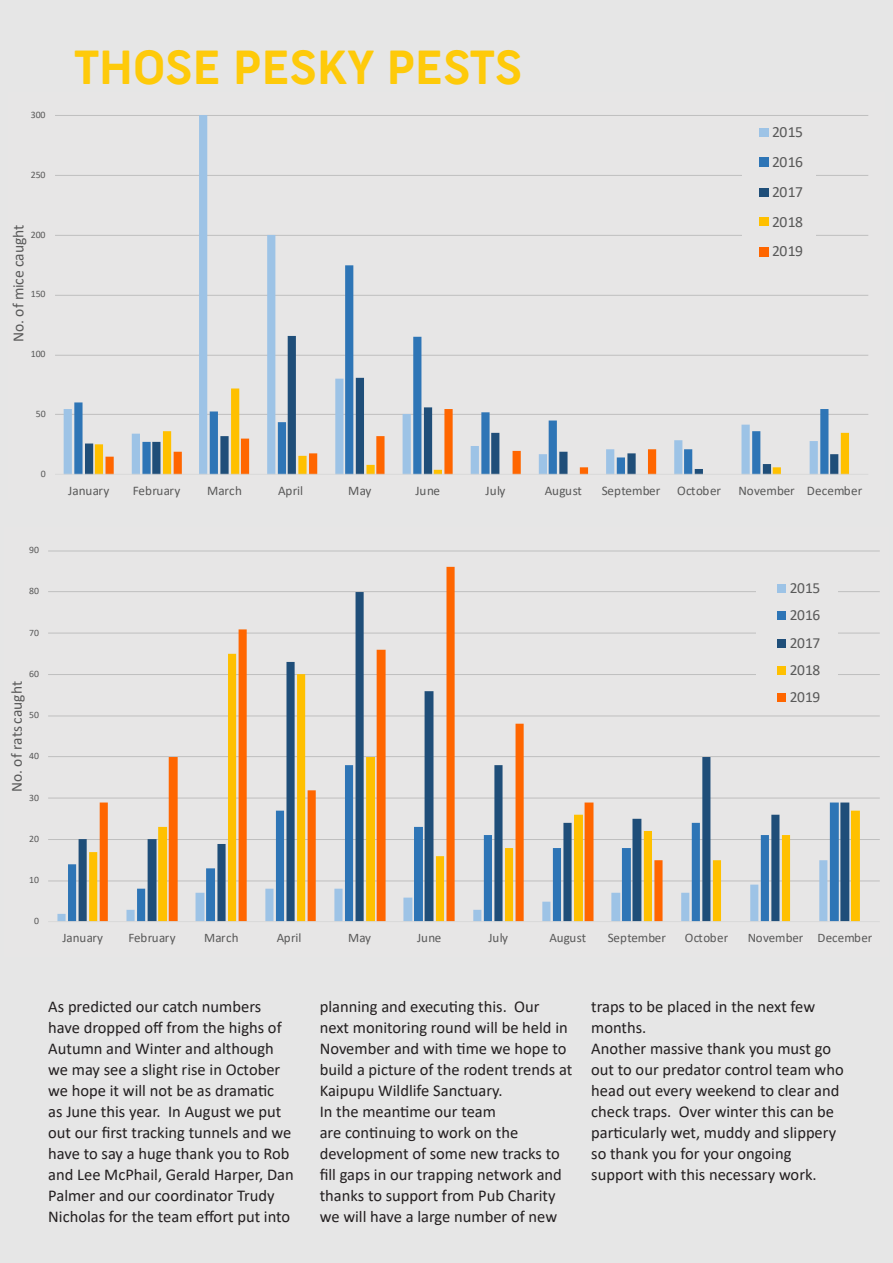
<style>
.page{position:relative;width:893px;height:1263px;background:#e6e6e6}
.page>*{position:absolute;margin:0;border:0;box-sizing:border-box;transform-origin:0 0}
.t1{font:300 45px "Cocogoose Narrow";color:#feca0a}
.t2{font:16.5px/21px "Calibri";color:#231f20}
.t3{font:15.6px/29.8px "Calibri";letter-spacing:-.01em;color:#595959;text-align:justify}
.t4{font:15.45px/27.3px "Calibri";letter-spacing:-.005em;color:#595959;text-align:justify}
.t5{font:13.2px "Calibri";color:#595959}
.t6{font:13.05px "Calibri";color:#595959}
.t7{font:9.9px "Calibri";letter-spacing:-.005em;color:#595959}
.t8{font:9.75px "Calibri";letter-spacing:-.005em;color:#595959}
</style>
<div class="page">
<hr style="left:55px;top:414px;width:813px;height:1px;background:#bfbfbf">
<hr style="left:55px;top:355px;width:813px;height:1px;background:#bfbfbf">
<hr style="left:55px;top:295px;width:813px;height:1px;background:#bfbfbf">
<hr style="left:55px;top:235px;width:813px;height:1px;background:#bfbfbf">
<hr style="left:55px;top:175px;width:813px;height:1px;background:#bfbfbf">
<hr style="left:55px;top:115px;width:813px;height:1px;background:#bfbfbf">
<svg style="left:64px;top:115px;width:752px;height:359px"></svg>
<svg style="left:74px;top:265px;width:742px;height:209px"></svg>
<svg style="left:85px;top:336px;width:731px;height:138px"></svg>
<svg style="left:95px;top:388px;width:754px;height:86px"></svg>
<svg style="left:106px;top:409px;width:550px;height:65px"></svg>
<hr style="left:55px;top:474px;width:813px;height:1px;background:#d9d9d9">
<div style="left:742px;top:118px;width:73px;height:149px;background:#e7e6e6"></div>
<div style="left:760px;top:128px;width:9px;height:8px;background:#9dc3e6"></div>
<div style="left:760px;top:158px;width:9px;height:9px;background:#2e75b6"></div>
<div style="left:760px;top:188px;width:9px;height:8px;background:#1f4e79"></div>
<div style="left:760px;top:218px;width:9px;height:8px;background:#ffc000"></div>
<div style="left:760px;top:247px;width:9px;height:9px;background:#f60"></div>
<hr style="left:48px;top:880px;width:832px;height:1px;background:#bfbfbf">
<hr style="left:48px;top:839px;width:832px;height:1px;background:#bfbfbf">
<hr style="left:48px;top:798px;width:832px;height:1px;background:#bfbfbf">
<hr style="left:48px;top:756px;width:832px;height:1px;background:#bfbfbf">
<hr style="left:48px;top:715px;width:832px;height:1px;background:#bfbfbf">
<hr style="left:48px;top:674px;width:832px;height:1px;background:#bfbfbf">
<hr style="left:48px;top:633px;width:832px;height:1px;background:#bfbfbf">
<hr style="left:48px;top:591px;width:832px;height:1px;background:#bfbfbf">
<hr style="left:48px;top:551px;width:832px;height:1px;background:#bfbfbf">
<svg style="left:89px;top:674px;width:771px;height:247px"></svg>
<svg style="left:100px;top:567px;width:562px;height:354px"></svg>
<hr style="left:48px;top:921px;width:832px;height:1px;background:#d9d9d9">
<div style="left:756px;top:575px;width:81px;height:136px;background:#e7e6e6"></div>
<div style="left:778px;top:585px;width:8px;height:8px;background:#9dc3e6"></div>
<div style="left:778px;top:611px;width:8px;height:9px;background:#2e75b6"></div>
<div style="left:778px;top:639px;width:8px;height:8px;background:#1f4e79"></div>
<div style="left:778px;top:666px;width:8px;height:8px;background:#ffc000"></div>
<div style="left:778px;top:694px;width:8px;height:8px;background:#f60"></div>
<p class="t7" style="left:31px;top:108px;width:16px">300</p>
<p class="t7" style="left:31px;top:168px;width:16px">250</p>
<p class="t3" style="left:3px;top:342px;width:119px;rotate:-90deg">No. of mice caught</p>
<p class="t7" style="left:31px;top:227px;width:16px">200</p>
<p class="t7" style="left:31px;top:287px;width:16px">150</p>
<p class="t7" style="left:31px;top:347px;width:16px">100</p>
<p class="t1" style="left:74px;top:36px;width:449px">THOSE PESKY PESTS</p>
<p class="t3" style="left:772px;top:116px;width:32px">2015<br>2016<br>2017<br>2018<br>2019</p>
<p class="t7" style="left:36px;top:407px;width:11px">50</p>
<p class="t7" style="left:41px;top:467px;width:6px">0</p>
<p class="t5" style="left:68px;top:482px;width:43px">January</p>
<p class="t5" style="left:133px;top:482px;width:49px">February</p>
<p class="t5" style="left:207px;top:482px;width:36px">March</p>
<p class="t5" style="left:278px;top:482px;width:27px">April</p>
<p class="t5" style="left:348px;top:482px;width:25px">May</p>
<p class="t5" style="left:415px;top:482px;width:26px">June</p>
<p class="t5" style="left:486px;top:482px;width:21px">July</p>
<p class="t5" style="left:545px;top:482px;width:39px">August</p>
<p class="t5" style="left:602px;top:482px;width:60px">September</p>
<p class="t5" style="left:677px;top:482px;width:45px">October</p>
<p class="t5" style="left:739px;top:482px;width:125px">November December</p>
<p class="t8" style="left:29px;top:543px;width:11px">90</p>
<p class="t8" style="left:29px;top:584px;width:11px">80</p>
<p class="t8" style="left:29px;top:626px;width:11px">70</p>
<p class="t8" style="left:29px;top:667px;width:11px">60</p>
<p class="t4" style="left:3px;top:792px;width:112px;rotate:-90deg">No. of rats caught</p>
<p class="t8" style="left:29px;top:708px;width:11px">50</p>
<p class="t8" style="left:29px;top:749px;width:11px">40</p>
<p class="t8" style="left:29px;top:791px;width:11px">30</p>
<p class="t8" style="left:29px;top:832px;width:11px">20</p>
<p class="t8" style="left:29px;top:873px;width:11px">10</p>
<p class="t8" style="left:34px;top:914px;width:6px">0</p>
<p class="t4" style="left:790px;top:574px;width:32px">2015<br>2016<br>2017<br>2018<br>2019</p>
<p class="t6" style="left:62px;top:929px;width:42px">January</p>
<p class="t6" style="left:128px;top:929px;width:49px">February</p>
<p class="t6" style="left:204px;top:929px;width:36px">March</p>
<p class="t6" style="left:277px;top:929px;width:26px">April</p>
<p class="t6" style="left:348px;top:929px;width:24px">May</p>
<p class="t6" style="left:417px;top:929px;width:26px">June</p>
<p class="t6" style="left:488px;top:929px;width:21px">July</p>
<p class="t6" style="left:549px;top:929px;width:38px">August</p>
<p class="t6" style="left:608px;top:929px;width:60px">September</p>
<p class="t6" style="left:685px;top:929px;width:45px">October</p>
<p class="t6" style="left:748px;top:929px;width:126px">November December</p>
<p class="t2" style="left:48px;top:995px;width:247px">As predicted our catch numbers have dropped off from the highs of Autumn and Winter and although we may see a slight rise in October we hope it will not be as dramatic<br>as June this year. In August we put out our first tracking tunnels and we have to say a huge thank you to Rob and Lee McPhail, Gerald Harper, Dan Palmer and our coordinator Trudy Nicholas for the team effort put into</p>
<p class="t2" style="left:320px;top:995px;width:254px">planning and executing this. Our next monitoring round will be held in November and with time we hope to build a picture of the rodent trends at Kaipupu Wildlife Sanctuary.</p>
<p class="t2" style="left:320px;top:1100px;width:244px">In the meantime our team<br>are continuing to work on the development of some new tracks to fill gaps in our trapping network and thanks to support from Pub Charity we will have a large number of new</p>
<p class="t2" style="left:591px;top:995px;width:225px">traps to be placed in the next few months.</p>
<p class="t2" style="left:591px;top:1037px;width:254px">Another massive thank you must go out to our predator control team who head out every weekend to clear and check traps. Over winter this can be particularly wet, muddy and slippery so thank you for your ongoing support with this necessary work.</p>
</div>
